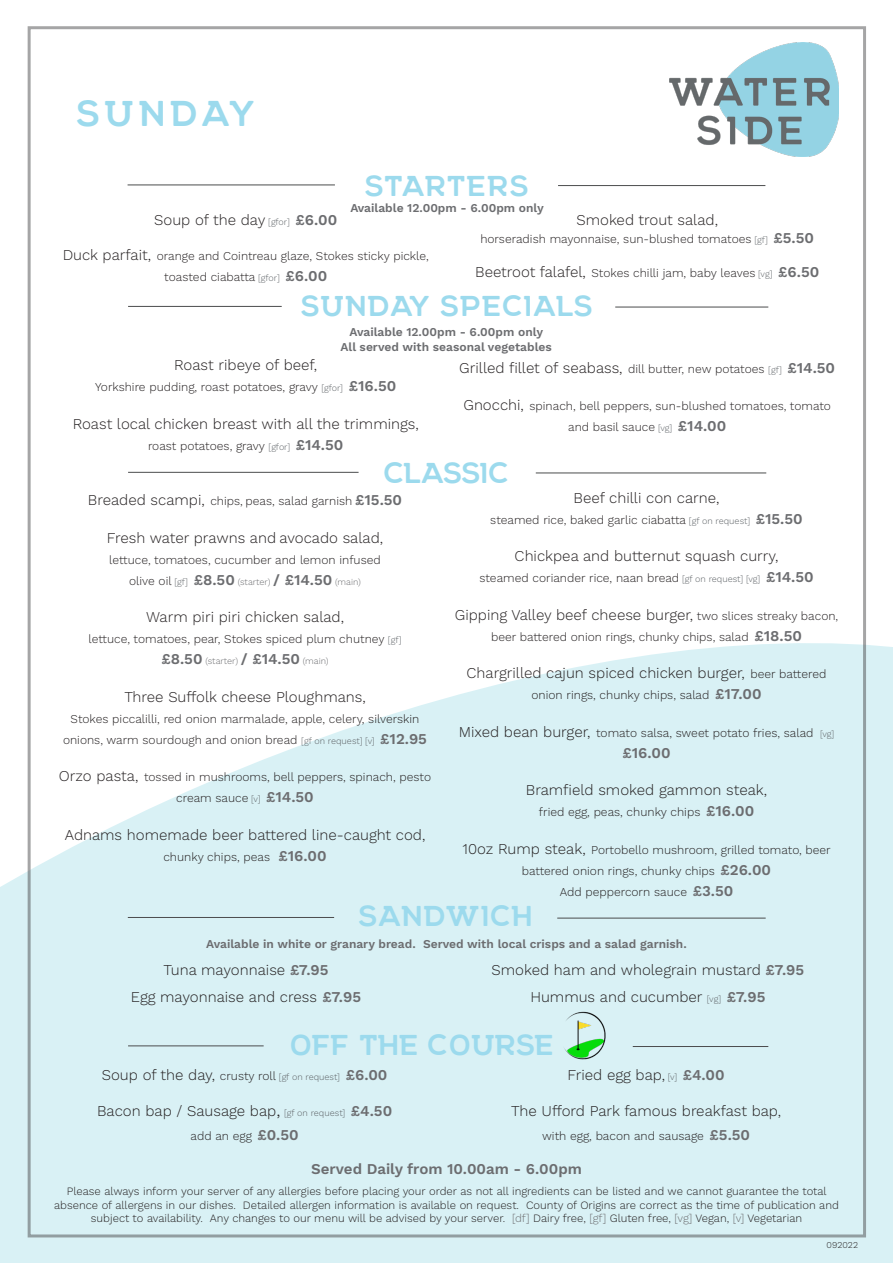
<style>
.page{position:relative;width:893px;height:1263px;background:#fff}
.page>*{position:absolute;margin:0;border:0;box-sizing:border-box;transform-origin:0 0}
.t1{font:700 45px "NORTHWEST";letter-spacing:.075em;color:#9cdaed}
.t2{font:700 36px "NORTHWEST";color:#9cdaed}
.t3{font:300 15px "Work Sans";color:#231f20}
.t4{font:600 15px "Work Sans";color:#6c6d70}
.t5{font:300 12px/21px "Work Sans";color:#231f20;text-align:center}
.t6{font:600 12px "Work Sans";color:#6c6d70}
.t7{font:300 11.25px/13.5px "Work Sans";color:#231f20;text-align:center}
.t8{font:300 9px "Work Sans";color:#6c6d70}
.t9{font:300 9px "Work Sans";color:#231f20}
.s1{font-size:9px;color:#5b6064}
.s2{font-weight:600;color:#6c6d70}
.s3{font-size:15px}
.s4{font-weight:600;font-size:15px;color:#6c6d70}
.s5{font-size:12px}
.s6{font-size:12px;color:#231f20}
.s7{color:#5b6064}
.s8{font-weight:600;font-size:15px}
.s9{font-size:18px}
.s10{color:#6c6d70}
</style>
<div class="page">
<svg style="left:0;top:633px;width:893px;height:630px;background:#ddf1f5"></svg>
<img style="left:669px;top:42px;width:170px;height:114px">
<hr style="left:128px;top:185px;width:207px;height:1px;background:#4b4c4d">
<hr style="left:558px;top:185px;width:207px;height:1px;background:#4b4c4d">
<hr style="left:128px;top:306px;width:154px;height:1px;background:#4b4c4d">
<hr style="left:615px;top:307px;width:153px;height:1px;background:#4b4c4d">
<hr style="left:128px;top:472px;width:231px;height:1px;background:#4b4c4d">
<hr style="left:536px;top:473px;width:230px;height:1px;background:#4b4c4d">
<hr style="left:128px;top:917px;width:206px;height:1px;background:#4b4c4d">
<hr style="left:557px;top:918px;width:209px;height:1px;background:#4b4c4d">
<img style="left:558px;top:1009px;width:53px;height:53px">
<hr style="left:128px;top:1045px;width:136px;height:1px;background:#4b4c4d">
<hr style="left:633px;top:1046px;width:135px;height:1px;background:#4b4c4d">
<p class="t1" style="left:75px;top:94px;width:181px">SUNDAY</p>
<p class="t2" style="left:364px;top:170px;width:166px">STARTERS</p>
<p class="t6" style="left:350px;top:201px;width:195px">Available 12.00pm - 6.00pm only</p>
<p class="t3" style="left:154px;top:211px;width:184px">Soup of the day <span class="s1">[gfor]</span> <span class="s2">£6.00</span></p>
<p class="t5" style="left:63px;top:246px;width:368px"><span class="s3">Duck parfait,</span> orange and Cointreau glaze, Stokes sticky pickle, toasted ciabatta <span class="s1">[gfor]</span> <span class="s4">£6.00</span></p>
<p class="t3" style="left:576px;top:211px;width:143px">Smoked trout salad,</p>
<p class="t5" style="left:480px;top:229px;width:335px">horseradish mayonnaise, sun-blushed tomatoes <span class="s1">[gf]</span> <span class="s4">£5.50</span></p>
<p class="t5" style="left:475px;top:263px;width:346px"><span class="s3">Beetroot falafel,</span> Stokes chilli jam, baby leaves <span class="s1">[vg]</span> <span class="s4">£6.50</span></p>
<p class="t2" style="left:300px;top:290px;width:294px">SUNDAY SPECIALS</p>
<p class="t6" style="left:350px;top:325px;width:195px">Available 12.00pm - 6.00pm only</p>
<p class="t6" style="left:341px;top:340px;width:213px">All served with seasonal vegetables</p>
<p class="t3" style="left:174px;top:356px;width:144px">Roast ribeye of beef,</p>
<p class="t5" style="left:95px;top:377px;width:303px">Yorkshire pudding, roast potatoes, gravy <span class="s1">[gfor]</span> <span class="s4">£16.50</span></p>
<p class="t3" style="left:73px;top:415px;width:347px">Roast local chicken breast with all the trimmings,</p>
<p class="t5" style="left:148px;top:436px;width:197px">roast potatoes, gravy <span class="s1">[gfor]</span> <span class="s4">£14.50</span></p>
<p class="t3" style="left:459px;top:359px;width:377px">Grilled fillet of seabass, <span class="s5">dill butter, new potatoes</span> <span class="s1">[gf]</span> <span class="s2">£14.50</span></p>
<p class="t5" style="left:463px;top:396px;width:369px"><span class="s3">Gnocchi,</span> spinach, bell peppers, sun-blushed tomatoes, tomato and basil sauce <span class="s1">[vg]</span> <span class="s4">£14.00</span></p>
<p class="t2" style="left:383px;top:457px;width:128px">Classic</p>
<p class="t5" style="left:88px;top:491px;width:316px"><span class="s3">Breaded scampi,</span> chips, peas, salad garnish <span class="s4">£15.50</span></p>
<p class="t3" style="left:107px;top:529px;width:278px">Fresh water prawns and avocado salad,</p>
<p class="t5" style="left:109px;top:549px;width:273px">lettuce, tomatoes, cucumber and lemon infused</p>
<p class="t8" style="left:129px;top:576px;width:233px"><span class="s6">olive oil</span> <span class="s7">[gf]</span> <span class="s8">£8.50</span> (starter) <span class="s8">/ £14.50</span> (main)</p>
<p class="t3" style="left:146px;top:608px;width:199px">Warm piri piri chicken salad,</p>
<p class="t5" style="left:89px;top:629px;width:314px">lettuce, tomatoes, pear, Stokes spiced plum chutney <span class="s1">[gf]</span></p>
<p class="t8" style="left:161px;top:656px;width:169px"><span class="s8">£8.50</span> (starter) <span class="s8">/ £14.50</span> (main)</p>
<p class="t3" style="left:124px;top:688px;width:243px">Three Suffolk cheese Ploughmans,</p>
<p class="t5" style="left:63px;top:708px;width:365px">Stokes piccalilli, red onion marmalade, apple, celery, silverskin onions, warm sourdough and onion bread <span class="s1">[gf on request] [v]</span> <span class="s4">£12.95</span></p>
<p class="t5" style="left:59px;top:767px;width:374px"><span class="s3">Orzo pasta,</span> tossed in mushrooms, bell peppers, spinach, pesto cream sauce <span class="s1">[v]</span> <span class="s4">£14.50</span></p>
<p class="t3" style="left:65px;top:826px;width:362px">Adnams homemade beer battered line-caught cod,</p>
<p class="t5" style="left:163px;top:846px;width:165px">chunky chips, peas <span class="s4">£16.00</span></p>
<p class="t3" style="left:574px;top:489px;width:147px">Beef chilli con carne,</p>
<p class="t5" style="left:490px;top:510px;width:314px">steamed rice, baked garlic ciabatta <span class="s1">[gf on request]</span> <span class="s4">£15.50</span></p>
<p class="t3" style="left:515px;top:547px;width:265px">Chickpea and butternut squash curry,</p>
<p class="t5" style="left:479px;top:568px;width:336px">steamed coriander rice, naan bread <span class="s1">[gf on request] [vg]</span> <span class="s4">£14.50</span></p>
<p class="t3" style="left:455px;top:606px;width:385px">Gipping Valley beef cheese burger, <span class="s5">two slices streaky bacon,</span></p>
<p class="t5" style="left:491px;top:627px;width:312px">beer battered onion rings, chunky chips, salad <span class="s4">£18.50</span></p>
<p class="t3" style="left:467px;top:664px;width:361px">Chargrilled cajun spiced chicken burger, <span class="s5">beer battered</span></p>
<p class="t5" style="left:531px;top:685px;width:232px">onion rings, chunky chips, salad <span class="s4">£17.00</span></p>
<p class="t5" style="left:459px;top:723px;width:377px"><span class="s3">Mixed bean burger,</span> tomato salsa, sweet potato fries, salad <span class="s1">[vg]</span></p>
<p class="t4" style="left:622px;top:744px;width:50px">£16.00</p>
<p class="t3" style="left:526px;top:781px;width:243px">Bramfield smoked gammon steak,</p>
<p class="t5" style="left:539px;top:802px;width:217px">fried egg, peas, chunky chips <span class="s4">£16.00</span></p>
<p class="t5" style="left:463px;top:840px;width:370px"><span class="s3">10oz Rump steak,</span> Portobello mushroom, grilled tomato, beer battered onion rings, chunky chips <span class="s4">£26.00</span></p>
<p class="t5" style="left:560px;top:882px;width:175px">Add peppercorn sauce <span class="s4">£3.50</span></p>
<p class="t2" style="left:358px;top:900px;width:177px">SANDWICH</p>
<p class="t6" style="left:206px;top:936px;width:482px">Available in white or granary bread. Served with local crisps and a salad garnish.</p>
<p class="t3" style="left:163px;top:961px;width:167px">Tuna mayonnaise <span class="s2">£7.95</span></p>
<p class="t3" style="left:131px;top:988px;width:232px">Egg mayonnaise and cress <span class="s2">£7.95</span></p>
<p class="t3" style="left:492px;top:961px;width:314px">Smoked ham and wholegrain mustard <span class="s2">£7.95</span></p>
<p class="t3" style="left:530px;top:988px;width:237px">Hummus and cucumber <span class="s1">[vg]</span> <span class="s2">£7.95</span></p>
<p class="t2" style="left:290px;top:1029px;width:266px">Off the cOurse</p>
<p class="t3" style="left:102px;top:1066px;width:287px">Soup of the day, <span class="s5">crusty roll</span> <span class="s1">[gf on request]</span> <span class="s2">£6.00</span></p>
<p class="t3" style="left:97px;top:1102px;width:297px">Bacon bap / Sausage bap<span class="s9">,</span> <span class="s1">[gf on request]</span> <span class="s2">£4.50</span></p>
<p class="t5" style="left:191px;top:1126px;width:110px">add an egg <span class="s4">£0.50</span></p>
<p class="t3" style="left:568px;top:1066px;width:159px">Fried egg bap, <span class="s1">[v]</span> <span class="s2">£4.00</span></p>
<p class="t3" style="left:511px;top:1102px;width:271px">The Ufford Park famous breakfast bap,</p>
<p class="t5" style="left:542px;top:1126px;width:210px">with egg, bacon and sausage <span class="s4">£5.50</span></p>
<p class="t4" style="left:311px;top:1160px;width:272px">Served Daily from 10.00am - 6.00pm</p>
<p class="t7" style="left:54px;top:1185px;width:786px">Please always inform your server of any allergies before placing your order as not all ingredients can be listed and we cannot guarantee the total absence of allergens in our dishes. Detailed allergen information is available on request. County of Origins are correct as the time of publication and subject to availability. Any changes to our menu will be advised by your server. <span class="s10">[df]</span> Dairy free, <span class="s10">[gf]</span> Gluten free, <span class="s10">[vg]</span> Vegan, <span class="s10">[v]</span> Vegetarian</p>
<p class="t9" style="left:827px;top:1239px;width:33px">092022</p>
</div>
